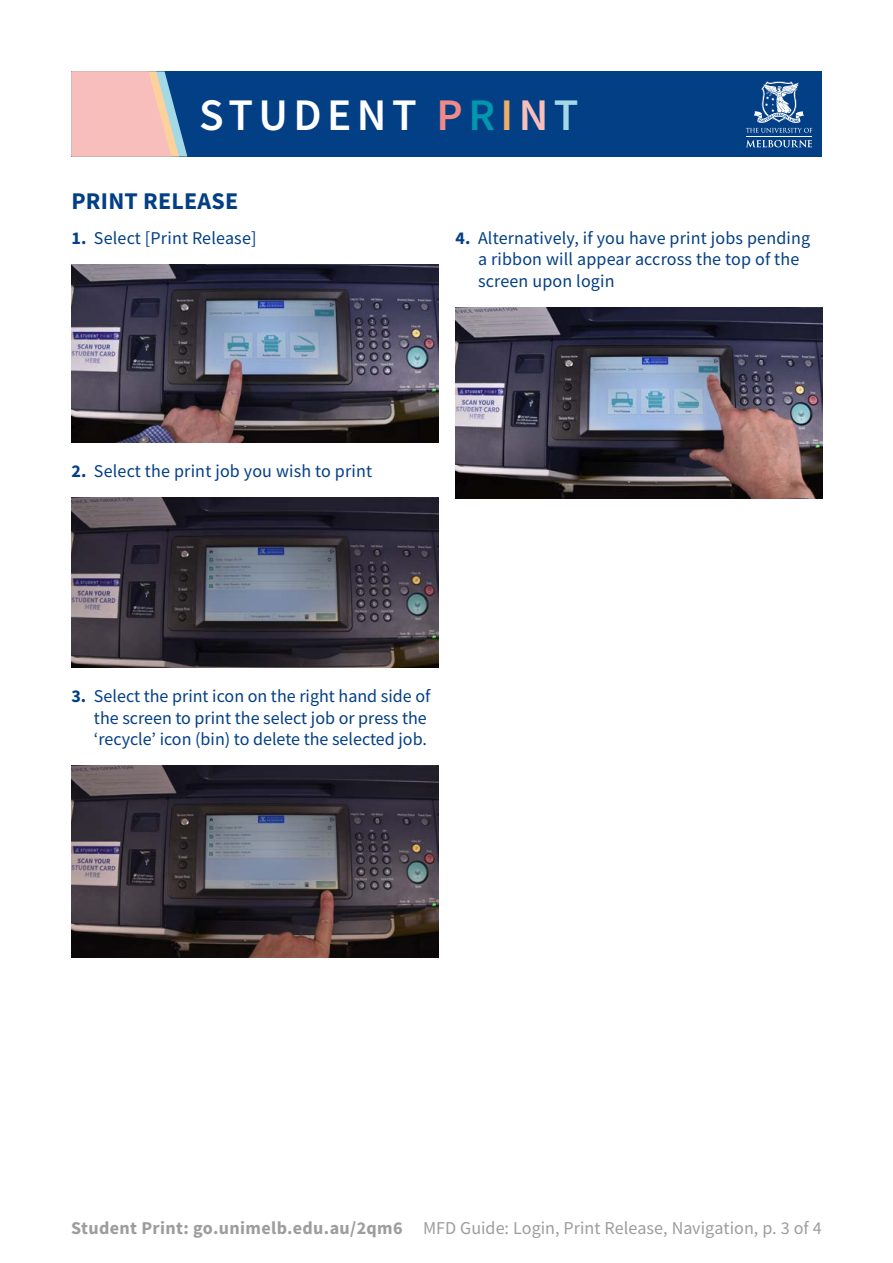
<style>
.page{position:relative;width:893px;height:1263px;background:#fff}
.page>*{position:absolute;margin:0;border:0;box-sizing:border-box;transform-origin:0 0}
.t1{font:600 45.15px "Source Sans Pro";letter-spacing:.12em;color:#fff}
.t2{font:700 24px "Source Sans Pro";letter-spacing:.01em;color:#033f85}
.t3{font:18px/21.6px "Source Sans Pro";letter-spacing:.005em;color:#033f85}
.t4{font:18px "Source Sans Pro";color:#9d9d9c}
.s1{color:#f18989}
.s2{color:#0098af}
.s3{color:#eeae67}
.s4{color:#f7bebc}
.s5{color:#a3d8e7}
.s6{font-weight:700}
</style>
<div class="page">
<div style="left:71px;top:71px;width:750px;height:85px;background:#033f85"></div>
<svg style="left:71px;top:71px;width:116px;height:85px;background:#dab5b7"></svg>
<hr style="left:747px;top:136px;width:65px;height:1px;background:#fff">
<svg style="left:746px;top:140px;width:66px;height:7px"></svg>
<svg style="left:746px;top:81px;width:66px;height:52px"></svg>
<img style="left:71px;top:264px;width:367px;height:179px">
<img style="left:71px;top:498px;width:367px;height:170px">
<img style="left:71px;top:766px;width:367px;height:191px">
<img style="left:455px;top:308px;width:367px;height:191px">
<h1 class="t1" style="left:199px;top:85px;width:381px">STUDENT <span class="s1">P</span><span class="s2">R</span><span class="s3">I</span><span class="s4">N</span><span class="s5">T</span></h1>
<h2 class="t2" style="left:71px;top:185px;width:168px">PRINT RELEASE</h2>
<p class="t3" style="left:71px;top:227px;width:187px"><span class="s6">1.</span> Select [Print Release]</p>
<p class="t3" style="left:71px;top:460px;width:302px"><span class="s6">2.</span> Select the print job you wish to print</p>
<p class="t3" style="left:478px;top:227px;width:334px;text-indent:-22px"><span class="s6">4.</span> Alternatively, if you have print jobs pending a ribbon will appear accross the top of the screen upon login</p>
<p class="t3" style="left:94px;top:685px;width:338px;text-indent:-22px"><span class="s6">3.</span> Select the print icon on the right hand side of the screen to print the select job or press the ‘recycle’ icon (bin) to delete the selected job.</p>
<p class="t4" style="left:71px;top:1216px;width:752px"><span class="s6">Student Print: go.unimelb.edu.au/2qm6</span> MFD Guide: Login, Print Release, Navigation, p. 3 of 4</p>
</div>
